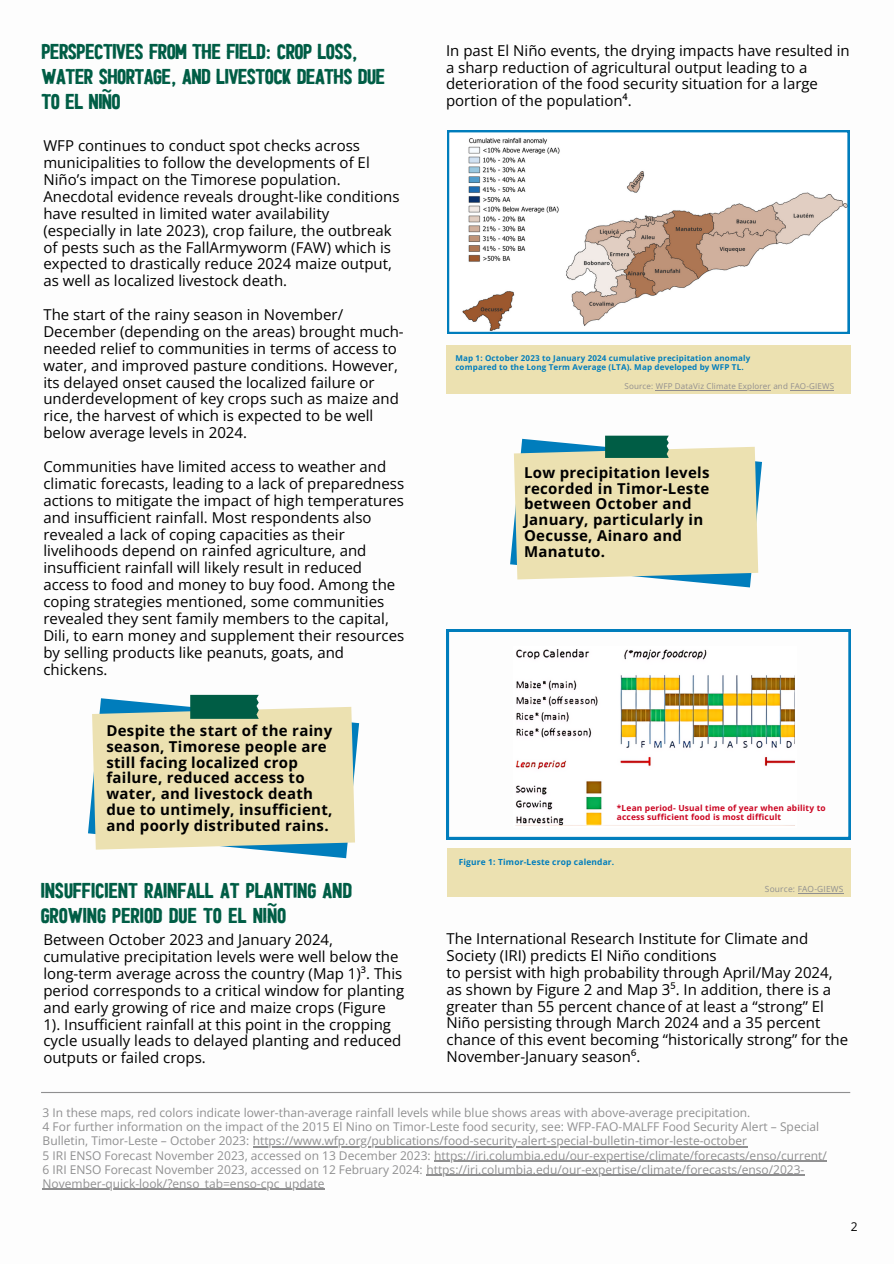
<style>
.page{position:relative;width:894px;height:1264px;background:#fff}
.page>*{position:absolute;margin:0;border:0;box-sizing:border-box;transform-origin:0 0}
.t1{font:21px/24.8px "HALDENSOLID";color:#005d45}
.t2{font:21px/24.8px "HALDENSOLID";letter-spacing:.02em;color:#005d45}
.t3{font:15px/16.8px "Open Sans";color:#000}
.t4{font:700 15px/15.8px "Open Sans";letter-spacing:.02em;color:#000}
.t5{font:12px/14px "Open Sans";color:#8f8f90}
.t6{font:12px "Open Sans";color:#000}
.t7{font:700 8.4px/9.1px "Open Sans";letter-spacing:.02em;color:#cb0421}
.t8{font:700 8.4px "Open Sans";letter-spacing:.02em;color:#007dbc}
.t9{font:8.4px "Open Sans";letter-spacing:.02em;color:#8f8f90}
.t10{font:700 8.1px/8.7px "Open Sans";letter-spacing:.02em;color:#007dbc}
.t11{font:8.1px "Open Sans";letter-spacing:.02em;color:#918e8e}
</style>
<div class="page">
<svg style="left:446px;top:629px;width:404px;height:210px"></svg>
<svg style="left:513px;top:646px;width:283px;height:181px"></svg>
<div style="left:446px;top:345px;width:404px;height:48px;background:#ece1b1"></div>
<hr style="left:41px;top:1091px;width:809px;height:2px;background:#8f8f90">
<div style="left:446px;top:847px;width:404px;height:49px;background:#ece1b1"></div>
<svg style="left:88px;top:695px;width:271px;height:163px;background:#d9dab7"></svg>
<svg style="left:510px;top:435px;width:251px;height:152px;background:#d9dab7"></svg>
<svg style="left:447px;top:130px;width:402px;height:204px"></svg>
<hr style="left:655px;top:390px;width:115px;height:1px;background:#918e8e">
<hr style="left:790px;top:390px;width:44px;height:1px;background:#918e8e">
<hr style="left:797px;top:892px;width:46px;height:1px;background:#8f8f90">
<hr style="left:253px;top:1146px;width:494px;height:1px;background:#8f8f90">
<hr style="left:434px;top:1160px;width:393px;height:1px;background:#8f8f90">
<hr style="left:426px;top:1174px;width:378px;height:1px;background:#8f8f90">
<hr style="left:43px;top:1188px;width:282px;height:1px;background:#8f8f90">
<h1 class="t1" style="left:42px;top:41px;width:344px">PERSPECTIVES FROM THE FIELD: CROP LOSS,<br>WATER SHORTAGE, AND LIVESTOCK DEATHS DUE<br>TO EL NIÑO</h1>
<p class="t3" style="left:43px;top:137px;width:357px">WFP continues to conduct spot checks across municipalities to follow the developments of El Niño’s impact on the Timorese population.<br>Anecdotal evidence reveals drought-like conditions have resulted in limited water availability (especially in late 2023), crop failure, the outbreak of pests such as the FallArmyworm (FAW) which is expected to drastically reduce 2024 maize output, as well as localized livestock death.</p>
<p class="t3" style="left:43px;top:306px;width:362px">The start of the rainy season in November/ December (depending on the areas) brought much&shy;needed relief to communities in terms of access to water, and improved pasture conditions. However, its delayed onset caused the localized failure or underdevelopment of key crops such as maize and rice, the harvest of which is expected to be well below average levels in 2024.</p>
<p class="t3" style="left:43px;top:458px;width:362px">Communities have limited access to weather and climatic forecasts, leading to a lack of preparedness actions to mitigate the impact of high temperatures and insufficient rainfall. Most respondents also revealed a lack of coping capacities as their livelihoods depend on rainfed agriculture, and insufficient rainfall will likely result in reduced access to food and money to buy food. Among the coping strategies mentioned, some communities revealed they sent family members to the capital, Dili, to earn money and supplement their resources by selling products like peanuts, goats, and chickens.</p>
<p class="t4" style="left:106px;top:722px;width:227px">Despite the start of the rainy season, Timorese people are still facing localized crop failure, reduced access to water, and livestock death due to untimely, insufficient, and poorly distributed rains.</p>
<h1 class="t2" style="left:41px;top:880px;width:312px">INSUFFICIENT RAINFALL AT PLANTING AND<br>GROWING PERIOD DUE TO EL NIÑO</h1>
<p class="t3" style="left:43px;top:930px;width:362px">Between October 2023 and January 2024, cumulative precipitation levels were well below the long-term average across the country (Map 1)³. This period corresponds to a critical window for planting and early growing of rice and maize crops (Figure 1). Insufficient rainfall at this point in the cropping cycle usually leads to delayed planting and reduced outputs or failed crops.</p>
<p class="t3" style="left:446px;top:41px;width:405px">In past El Niño events, the drying impacts have resulted in a sharp reduction of agricultural output leading to a deterioration of the food security situation for a large portion of the population⁴.</p>
<p class="t10" style="left:455px;top:353px;width:296px">Map 1: October 2023 to January 2024 cumulative precipitation anomaly compared to the Long Term Average (LTA). Map developed by WFP TL.</p>
<p class="t11" style="left:624px;top:380px;width:211px">Source: WFP DataViz Climate Explorer and FAO-GIEWS</p>
<p class="t4" style="left:524px;top:464px;width:187px">Low precipitation levels recorded in Timor-Leste between October and<br>January, particularly in<br>Oecusse, Ainaro and<br>Manatuto.</p>
<p class="t7" style="left:616px;top:803px;width:210px">*Lean period- Usual time of year when ability to access sufficient food is most difficult</p>
<p class="t8" style="left:458px;top:855px;width:157px">Figure 1: Timor-Leste crop calendar.</p>
<p class="t9" style="left:764px;top:883px;width:80px">Source: FAO-GIEWS</p>
<p class="t3" style="left:446px;top:929px;width:403px">The International Research Institute for Climate and Society (IRI) predicts El Niño conditions<br>to persist with high probability through April/May 2024, as shown by Figure 2 and Map 3⁵. In addition, there is a greater than 55 percent chanceof at least a “strong” El Niño persisting through March 2024 and a 35 percent chance of this event becoming “historically strong” for the November-January season⁶.</p>
<p class="t5" style="left:43px;top:1105px;width:785px">3 In these maps, red colors indicate lower-than-average rainfall levels while blue shows areas with above-average precipitation.<br>4 For further information on the impact of the 2015 El Nino on Timor-Leste food security, see: WFP-FAO-MALFF Food Security Alert – Special Bulletin, Timor-Leste – October 2023: https://www.wfp.org/publications/food-security-alert-special-bulletin-timor-leste-october<br>5 IRI ENSO Forecast November 2023, accessed on 13 December 2023: https://iri.columbia.edu/our-expertise/climate/forecasts/enso/current/ 6 IRI ENSO Forecast November 2023, accessed on 12 February 2024: https://iri.columbia.edu/our-expertise/climate/forecasts/enso/2023- November-quick-look/?enso_tab=enso-cpc_update</p>
<p class="t6" style="left:850px;top:1217px;width:8px">2</p>
</div>
